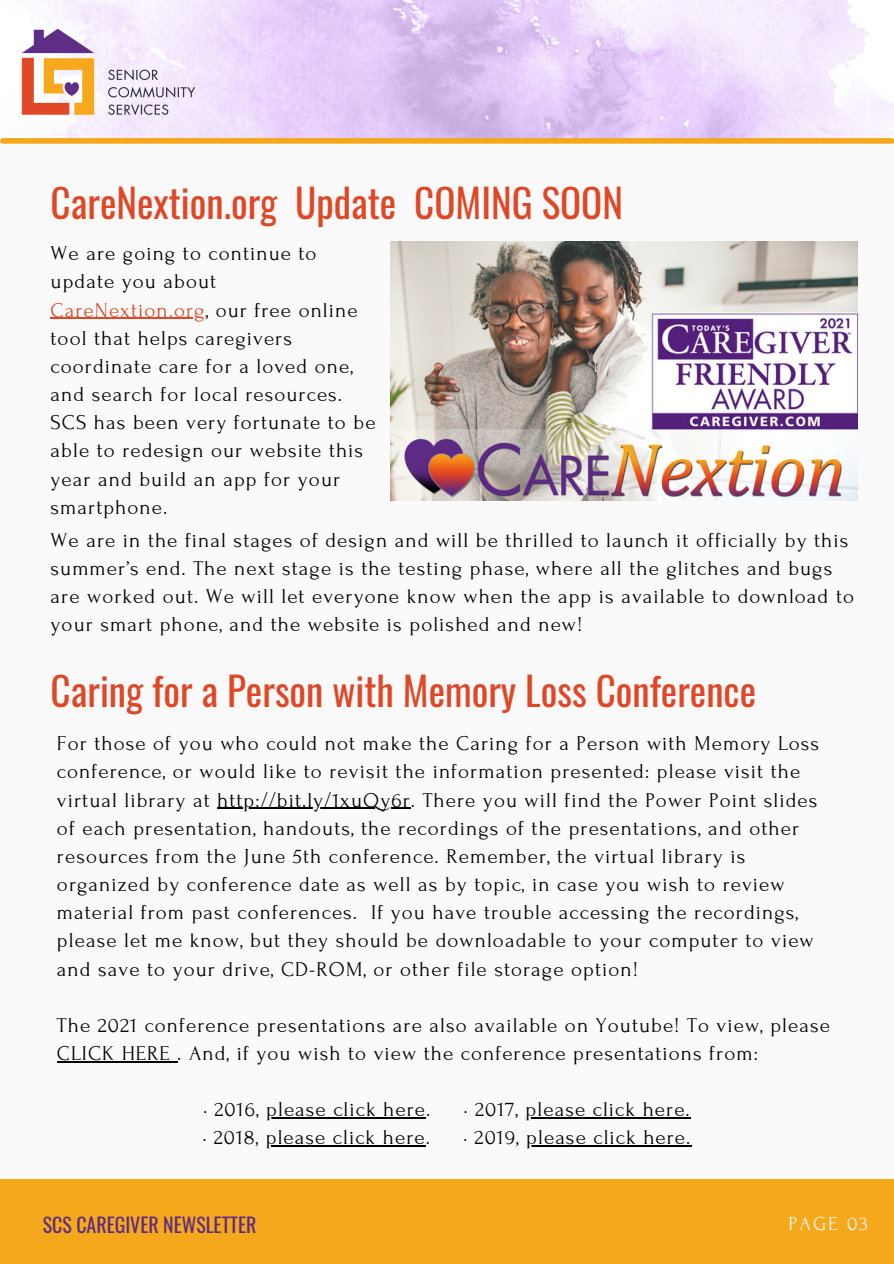
<style>
.page{position:relative;width:894px;height:1264px;background:#fff}
.page>*{position:absolute;margin:0;border:0;box-sizing:border-box;transform-origin:0 0}
.t1{font:39.15px "Oswald";color:#e04726}
.t2{font:21px/28.2px "Forum";letter-spacing:.05em;color:#000}
.t3{font:19.8px "Oswald";color:#5d2b85}
.t4{font:19.8px "Forum";letter-spacing:.1em;color:#fafafa}
.s1{color:#e04726}
</style>
<div class="page">
<div style="left:0;top:0;width:893px;height:1263px;background:#fafafa"></div>
<div style="left:0;top:1178px;width:893px;height:85px;background:#f5a81c"></div>
<img style="left:0;top:0;width:893px;height:141px">
<img style="left:22px;top:29px;width:173px;height:86px">
<div style="left:3px;top:138px;width:888px;height:6px;background:#f5a81c"></div>
<img style="left:390px;top:242px;width:467px;height:259px">
<hr style="left:51px;top:318px;width:155px;height:1px;background:#e04726">
<hr style="left:217px;top:807px;width:194px;height:1px;background:#000">
<hr style="left:57px;top:1061px;width:120px;height:1px;background:#000">
<hr style="left:266px;top:1117px;width:160px;height:1px;background:#000">
<hr style="left:525px;top:1117px;width:165px;height:1px;background:#000">
<hr style="left:266px;top:1145px;width:159px;height:1px;background:#000">
<hr style="left:526px;top:1145px;width:165px;height:1px;background:#000">
<p class="t1" style="left:51px;top:172px;width:573px">CareNextion.org Update COMING SOON</p>
<p class="t2" style="left:51px;top:240px;width:326px">We are going to continue to update you about<br><span class="s1">CareNextion.org</span>, our free online tool that helps caregivers coordinate care for a loved one, and search for local resources.<br>SCS has been very fortunate to be able to redesign our website this year and build an app for your smartphone.</p>
<p class="t2" style="left:51px;top:526px;width:804px">We are in the final stages of design and will be thrilled to launch it officially by this summer’s end. The next stage is the testing phase, where all the glitches and bugs are worked out. We will let everyone know when the app is available to download to your smart phone, and the website is polished and new!</p>
<p class="t1" style="left:51px;top:660px;width:706px">Caring for a Person with Memory Loss Conference</p>
<p class="t2" style="left:57px;top:729px;width:763px">For those of you who could not make the Caring for a Person with Memory Loss conference, or would like to revisit the information presented: please visit the virtual library at http://bit.ly/1xuQy6r. There you will find the Power Point slides of each presentation, handouts, the recordings of the presentations, and other resources from the June 5th conference. Remember, the virtual library is organized by conference date as well as by topic, in case you wish to review material from past conferences. If you have trouble accessing the recordings, please let me know, but they should be downloadable to your computer to view and save to your drive, CD-ROM, or other file storage option!</p>
<p class="t2" style="left:57px;top:1011px;width:774px">The 2021 conference presentations are also available on Youtube! To view, please<br>CLICK HERE . And, if you wish to view the conference presentations from:</p>
<p class="t2" style="left:203px;top:1095px;width:228px">· 2016, please click here.</p>
<p class="t2" style="left:464px;top:1095px;width:227px">· 2017, please click here.</p>
<p class="t2" style="left:203px;top:1123px;width:228px">· 2018, please click here.</p>
<p class="t2" style="left:463px;top:1123px;width:228px">· 2019, please click here.</p>
<p class="t3" style="left:43px;top:1209px;width:215px">SCS CAREGIVER NEWSLETTER</p>
<p class="t4" style="left:788px;top:1212px;width:81px">PAGE 03</p>
</div>
